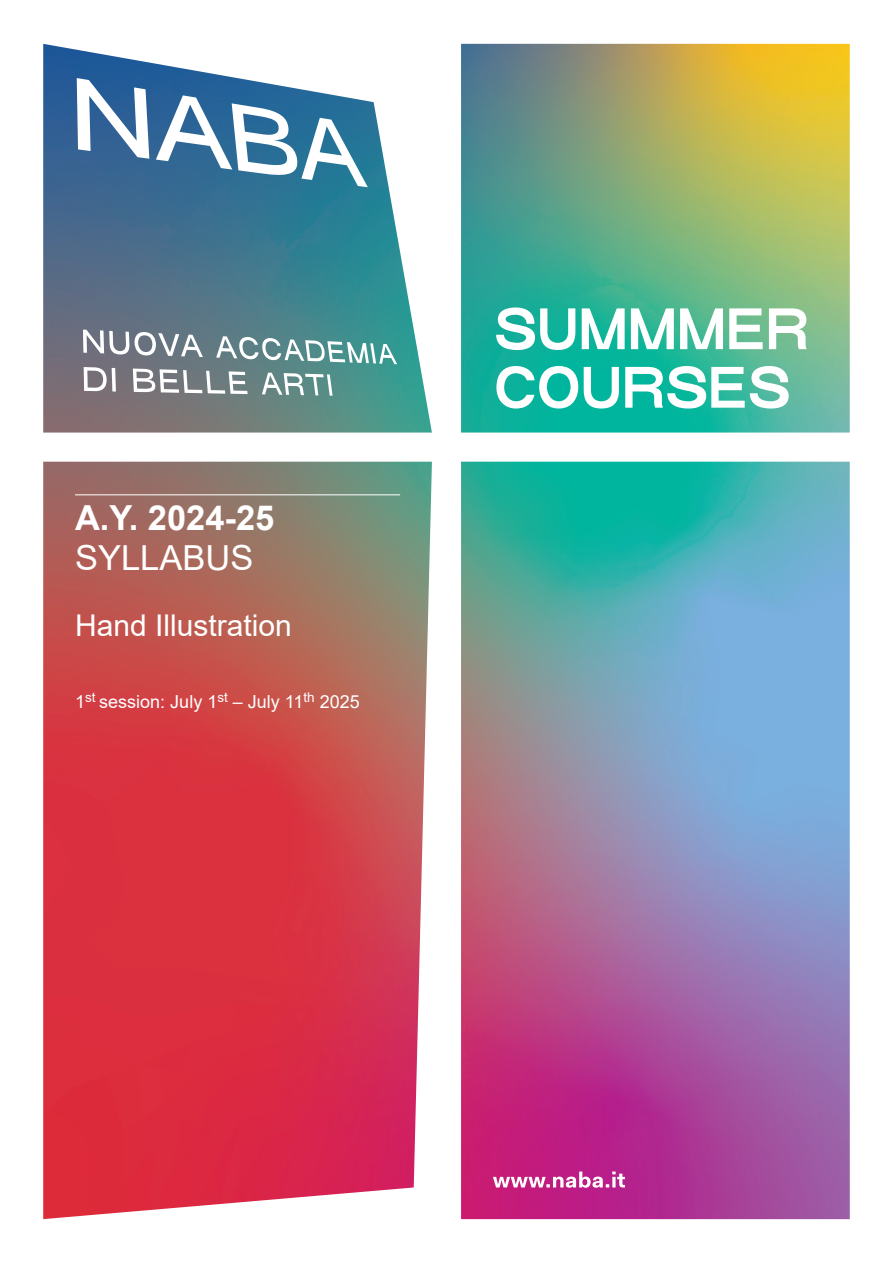
<style>
.page{position:relative;width:893px;height:1263px;background:#fff}
.page>*{position:absolute;margin:0;border:0;box-sizing:border-box;transform-origin:0 0}
.t1{font:700 34.5px "Arial";color:#fff}
.t2{font:34.5px "Arial";color:#fff}
.t3{font:30px "Arial";color:#fff}
.t4{font:18px "Arial";color:#fff}
</style>
<div class="page">
<img style="left:43px;top:44px;width:807px;height:1175px">
<svg style="left:77px;top:78px;width:72px;height:81px"></svg>
<svg style="left:156px;top:95px;width:212px;height:92px"></svg>
<svg style="left:83px;top:330px;width:314px;height:66px;background:#7c999b"></svg>
<hr style="left:75px;top:494px;width:325px;height:1px;background:#fff">
<svg style="left:493px;top:1171px;width:132px;height:17px"></svg>
<svg style="left:496px;top:366px;width:293px;height:42px"></svg>
<svg style="left:496px;top:307px;width:311px;height:43px"></svg>
<p class="t1" style="left:75px;top:493px;width:201px">A.Y. 2024-25</p>
<p class="t2" style="left:75px;top:534px;width:180px">SYLLABUS</p>
<p class="t3" style="left:75px;top:604px;width:218px">Hand Illustration</p>
<p class="t4" style="left:75px;top:689px;width:286px">1<sup>st</sup> session: July 1<sup>st</sup> – July 11<sup>th</sup> 2025</p>
</div>
